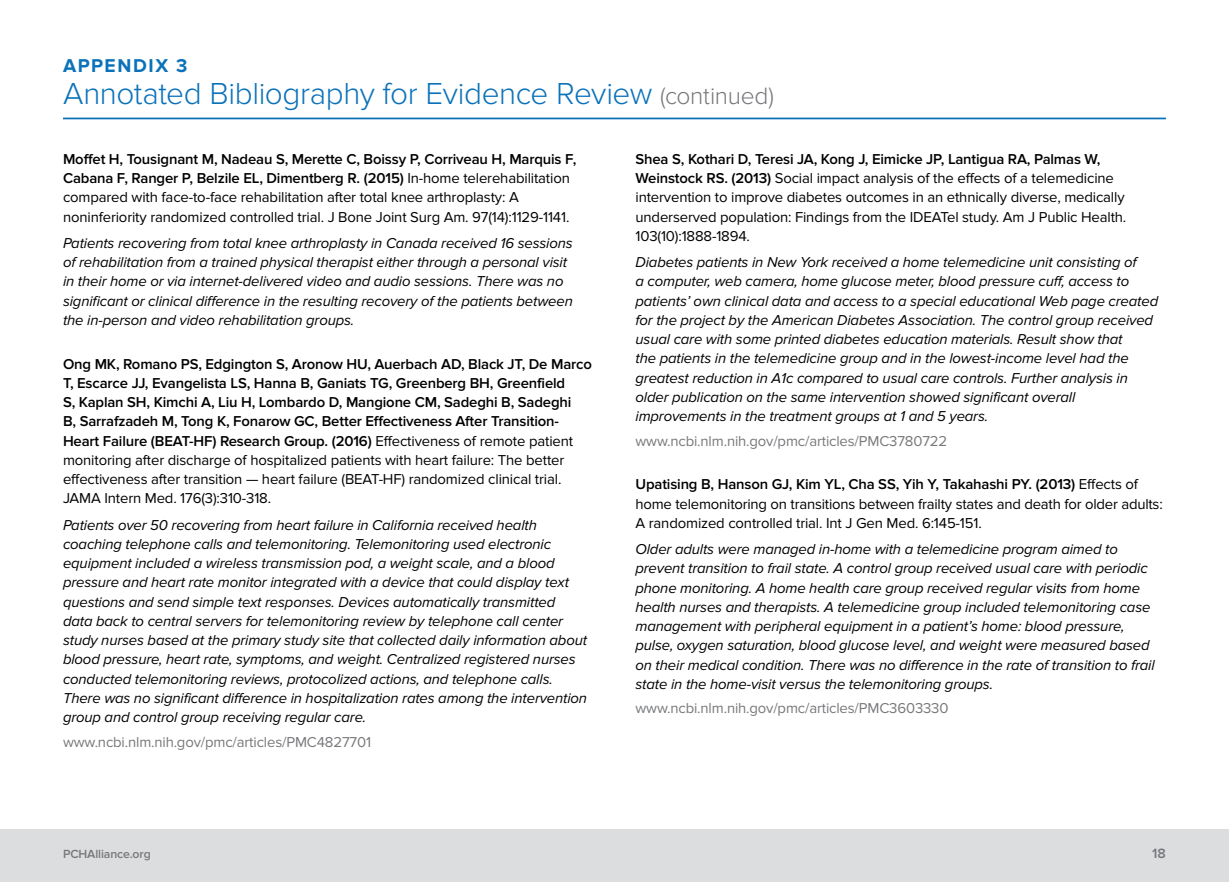
<style>
.page{position:relative;width:1229px;height:882px;background:#fff}
.page>*{position:absolute;margin:0;border:0;box-sizing:border-box;transform-origin:0 0}
.t1{font:300 31.5px "Proxima Nova";letter-spacing:-.015em;color:#0b72ba}
.t2{font:700 19.25px "Proxima Nova";letter-spacing:.08em;color:#0b72ba}
.t3{font:italic 14.88px/19.2px "Proxima Nova";letter-spacing:-.01em;color:#000}
.t4{font:14.88px/19.2px "Proxima Nova";letter-spacing:-.01em;color:#000}
.t5{font:600 14.88px/19.2px "Proxima Nova";letter-spacing:-.01em;color:#000}
.t6{font:14.88px "Proxima Nova";letter-spacing:-.01em;color:#77787b}
.t7{font:600 14px "Proxima Nova";color:#77787b}
.t8{font:600 12.25px "Proxima Nova";letter-spacing:-.01em;color:#77787b}
.s1{font-size:24.5px;color:#77787b}
.s2{font-weight:600}
.s3{font-weight:400}
</style>
<div class="page">
<div style="left:0;top:830px;width:1228px;height:52px;background:#dcddde"></div>
<hr style="left:63px;top:118px;width:1103px;height:1px;background:#0b72ba">
<p class="t2" style="left:63px;top:55px;width:126px">APPENDIX 3</p>
<h1 class="t1" style="left:63px;top:75px;width:712px">Annotated Bibliography for Evidence Review <span class="s1">(continued)</span></h1>
<p class="t4" style="left:63px;top:150px;width:515px"><span class="s2">Moffet H, Tousignant M, Nadeau S, Merette C, Boissy P, Corriveau H, Marquis F, Cabana F, Ranger P, Belzile EL, Dimentberg R. (2015)</span> In-home telerehabilitation compared with face-to-face rehabilitation after total knee arthroplasty: A noninferiority randomized controlled trial. J Bone Joint Surg Am. 97(14):1129-1141.</p>
<p class="t3" style="left:63px;top:234px;width:511px">Patients recovering from total knee arthroplasty in Canada received 16 sessions of rehabilitation from a trained physical therapist either through a personal visit in their home or via internet-delivered video and audio sessions. There was no significant or clinical difference in the resulting recovery of the patients between the in-person and video rehabilitation groups.</p>
<p class="t5" style="left:63px;top:354px;width:530px">Ong MK, Romano PS, Edgington S, Aronow HU, Auerbach AD, Black JT, De Marco T, Escarce JJ, Evangelista LS, Hanna B, Ganiats TG, Greenberg BH, Greenfield<br>S, Kaplan SH, Kimchi A, Liu H, Lombardo D, Mangione CM, Sadeghi B, Sadeghi<br>B, Sarrafzadeh M, Tong K, Fonarow GC, Better Effectiveness After Transition-Heart Failure (BEAT-HF) Research Group. (2016) <span class="s3">Effectiveness of remote patient monitoring after discharge of hospitalized patients with heart failure: The better effectiveness after transition — heart failure (BEAT-HF) randomized clinical trial.<br>JAMA Intern Med. 176(3):310-318.</span></p>
<p class="t3" style="left:63px;top:515px;width:525px">Patients over 50 recovering from heart failure in California received health coaching telephone calls and telemonitoring. Telemonitoring used electronic equipment included a wireless transmission pod, a weight scale, and a blood pressure and heart rate monitor integrated with a device that could display text questions and send simple text responses. Devices automatically transmitted data back to central servers for telemonitoring review by telephone call center study nurses based at the primary study site that collected daily information about blood pressure, heart rate, symptoms, and weight. Centralized registered nurses conducted telemonitoring reviews, protocolized actions, and telephone calls.<br>There was no significant difference in hospitalization rates among the intervention group and control group receiving regular care.</p>
<p class="t6" style="left:63px;top:733px;width:309px">www.ncbi.nlm.nih.gov/pmc/articles/PMC4827701</p>
<p class="t4" style="left:635px;top:150px;width:492px"><span class="s2">Shea S, Kothari D, Teresi JA, Kong J, Eimicke JP, Lantigua RA, Palmas W, Weinstock RS. (2013)</span> Social impact analysis of the effects of a telemedicine intervention to improve diabetes outcomes in an ethnically diverse, medically underserved population: Findings from the IDEATel study. Am J Public Health.<br>103(10):1888-1894.</p>
<p class="t3" style="left:635px;top:253px;width:524px">Diabetes patients in New York received a home telemedicine unit consisting of<br>a computer, web camera, home glucose meter, blood pressure cuff, access to patients’ own clinical data and access to a special educational Web page created for the project by the American Diabetes Association. The control group received usual care with some printed diabetes education materials. Result show that<br>the patients in the telemedicine group and in the lowest-income level had the greatest reduction in A1c compared to usual care controls. Further analysis in older publication on the same intervention showed significant overall improvements in the treatment groups at 1 and 5 years.</p>
<p class="t6" style="left:635px;top:432px;width:313px">www.ncbi.nlm.nih.gov/pmc/articles/PMC3780722</p>
<p class="t4" style="left:635px;top:475px;width:529px"><span class="s2">Upatising B, Hanson GJ, Kim YL, Cha SS, Yih Y, Takahashi PY. (2013)</span> Effects of home telemonitoring on transitions between frailty states and death for older adults:<br>A randomized controlled trial. Int J Gen Med. 6:145-151.</p>
<p class="t3" style="left:635px;top:540px;width:521px">Older adults were managed in-home with a telemedicine program aimed to prevent transition to frail state. A control group received usual care with periodic phone monitoring. A home health care group received regular visits from home health nurses and therapists. A telemedicine group included telemonitoring case management with peripheral equipment in a patient’s home: blood pressure, pulse, oxygen saturation, blood glucose level, and weight were measured based on their medical condition. There was no difference in the rate of transition to frail state in the home-visit versus the telemonitoring groups.</p>
<p class="t6" style="left:635px;top:700px;width:314px">www.ncbi.nlm.nih.gov/pmc/articles/PMC3603330</p>
<p class="t8" style="left:63px;top:846px;width:89px">PCHAlliance.org</p>
<p class="t7" style="left:1152px;top:845px;width:15px">18</p>
</div>
